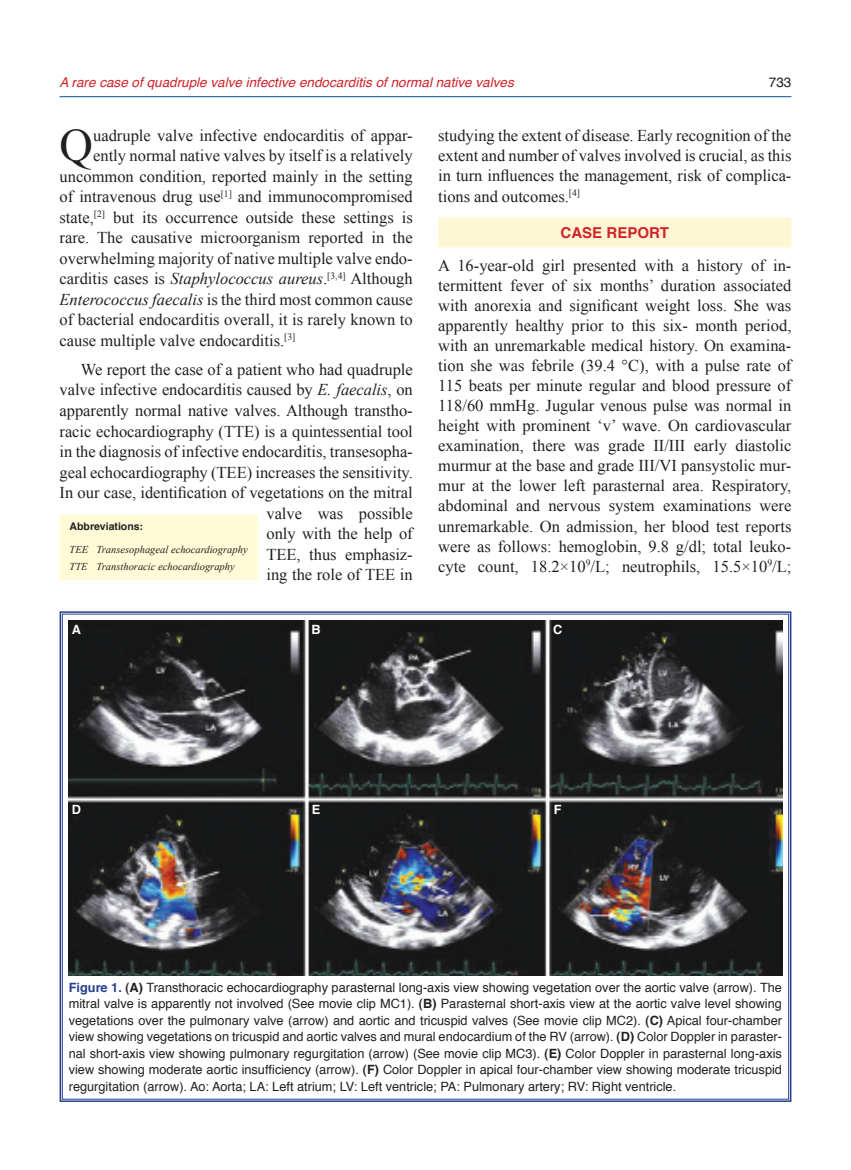
<style>
.page{position:relative;width:851px;height:1170px;background:#fff}
.page>*{position:absolute;margin:0;border:0;box-sizing:border-box;transform-origin:0 0}
.t1{font:46.35px "Times New Roman";color:#231f20}
.t2{font:16.5px/20.1px "Times New Roman";color:#231f20;text-align:justify}
.t3{font:700 15px "Helvetica";color:#d1232a}
.t4{font:italic 13.5px "Helvetica";color:#d1232a}
.t5{font:13.5px "Helvetica";color:#231f20}
.t6{font:12.75px/16.5px "Helvetica";color:#231f20;text-align:justify}
.t7{font:700 12.75px "Helvetica";color:#fff}
.t8{font:italic 10.5px/16.5px "Times New Roman";color:#231f20}
.t9{font:700 10.5px "Helvetica";color:#231f20}
.s1{font-style:italic}
.s2{font-weight:700;color:#253f8e}
.s3{font-weight:700}
</style>
<div class="page">
<div style="left:438px;top:217px;width:353px;height:30px;background:#fef7d4"></div>
<hr style="left:60px;top:96px;width:731px;height:1px;background:#01508b">
<svg style="left:59px;top:611px;width:733px;height:491px"></svg>
<img style="left:69px;top:621px;width:712px;height:354px">
<div style="left:60px;top:515px;width:197px;height:64px;background:#fffbd6"></div>
<div style="left:60px;top:514px;width:198px;height:66px;border:2px solid #fffbd6"></div>
<p class="t4" style="left:60px;top:71px;width:455px">A rare case of quadruple valve infective endocarditis of normal native valves</p>
<p class="t5" style="left:768px;top:73px;width:24px">733</p>
<h1 class="t1" style="left:60px;top:114px;width:35px">Q</h1>
<p class="t2" style="left:93px;top:125px;width:321px">uadruple valve infective endocarditis of appar-</p>
<p class="t2" style="left:93px;top:145px;width:321px">ently normal native valves by itself is a relatively</p>
<p class="t2" style="left:60px;top:166px;width:354px">uncommon condition, reported mainly in the setting</p>
<p class="t2" style="left:60px;top:186px;width:354px">of intravenous drug use<sup>[1]</sup> and immunocompromised</p>
<p class="t2" style="left:60px;top:207px;width:354px">state,<sup>[2]</sup> but its occurrence outside these settings is</p>
<p class="t2" style="left:60px;top:227px;width:354px">rare. The causative microorganism reported in the</p>
<p class="t2" style="left:60px;top:248px;width:354px">overwhelming majority of native multiple valve endo-</p>
<p class="t2" style="left:60px;top:268px;width:354px">carditis cases is <span class="s1">Staphylococcus aureus</span>.<sup>[3,4]</sup> Although</p>
<p class="t2" style="left:60px;top:289px;width:354px"><span class="s1">Enterococcus faecalis</span> is the third most common cause</p>
<p class="t2" style="left:60px;top:309px;width:354px">of bacterial endocarditis overall, it is rarely known to</p>
<p class="t2" style="left:60px;top:330px;width:237px">cause multiple valve endocarditis.<sup>[3]</sup></p>
<p class="t2" style="left:60px;top:359px;width:355px;line-height:20.5px;text-align:right">We report the case of a patient who had quadruple valve infective endocarditis caused by <span class="s1">E. faecalis</span>, on apparently normal native valves. Although transtho&shy;racic echocardiography (TTE) is a quintessential tool in the diagnosis of infective endocarditis, transesopha&shy;geal echocardiography (TEE) increases the sensitivity.<br>In our case, identification of vegetations on the mitral valve was possible<br>only with the help of<br>TEE, thus emphasiz-<br>ing the role of TEE in</p>
<p class="t9" style="left:70px;top:519px;width:75px">Abbreviations:</p>
<p class="t8" style="left:70px;top:541px;width:179px">TEE Transesophageal echocardiography<br>TTE Transthoracic echocardiography</p>
<p class="t7" style="left:72px;top:620px;width:11px">A</p>
<p class="t7" style="left:311px;top:620px;width:11px">B</p>
<p class="t2" style="left:438px;top:125px;width:354px">studying the extent of disease. Early recognition of the extent and number of valves involved is crucial, as this in turn influences the management, risk of complica&shy;tions and outcomes.<sup>[4]</sup></p>
<p class="t3" style="left:560px;top:222px;width:110px">CASE REPORT</p>
<p class="t2" style="left:438px;top:255px;width:354px">A 16-year-old girl presented with a history of in&shy;termittent fever of six months’ duration associated with anorexia and significant weight loss. She was apparently healthy prior to this six- month period, with an unremarkable medical history. On examina&shy;tion she was febrile (39.4 °C), with a pulse rate of 115 beats per minute regular and blood pressure of 118/60 mmHg. Jugular venous pulse was normal in height with prominent ‘v’ wave. On cardiovascular examination, there was grade II/III early diastolic murmur at the base and grade III/VI pansystolic mur&shy;mur at the lower left parasternal area. Respiratory, abdominal and nervous system examinations were unremarkable. On admission, her blood test reports were as follows: hemoglobin, 9.8 g/dl; total leuko&shy;cyte count, 18.2×10<sup>9</sup>/L; neutrophils, 15.5×10<sup>9</sup>/L;</p>
<p class="t7" style="left:553px;top:620px;width:11px">C</p>
<p class="t7" style="left:72px;top:800px;width:11px">D</p>
<p class="t7" style="left:312px;top:800px;width:10px">E</p>
<p class="t7" style="left:553px;top:800px;width:9px">F</p>
<p class="t6" style="left:69px;top:979px;width:714px"><span class="s2">Figure 1.</span> <span class="s3">(A)</span> Transthoracic echocardiography parasternal long-axis view showing vegetation over the aortic valve (arrow). The mitral valve is apparently not involved (See movie clip MC1). <span class="s3">(B)</span> Parasternal short-axis view at the aortic valve level showing vegetations over the pulmonary valve (arrow) and aortic and tricuspid valves (See movie clip MC2). <span class="s3">(C)</span> Apical four-chamber view showing vegetations on tricuspid and aortic valves and mural endocardium of the RV (arrow). <span class="s3">(D)</span> Color Doppler in paraster&shy;nal short-axis view showing pulmonary regurgitation (arrow) (See movie clip MC3). <span class="s3">(E)</span> Color Doppler in parasternal long-axis view showing moderate aortic insufficiency (arrow). <span class="s3">(F)</span> Color Doppler in apical four-chamber view showing moderate tricuspid regurgitation (arrow). Ao: Aorta; LA: Left atrium; LV: Left ventricle; PA: Pulmonary artery; RV: Right ventricle.</p>
</div>
